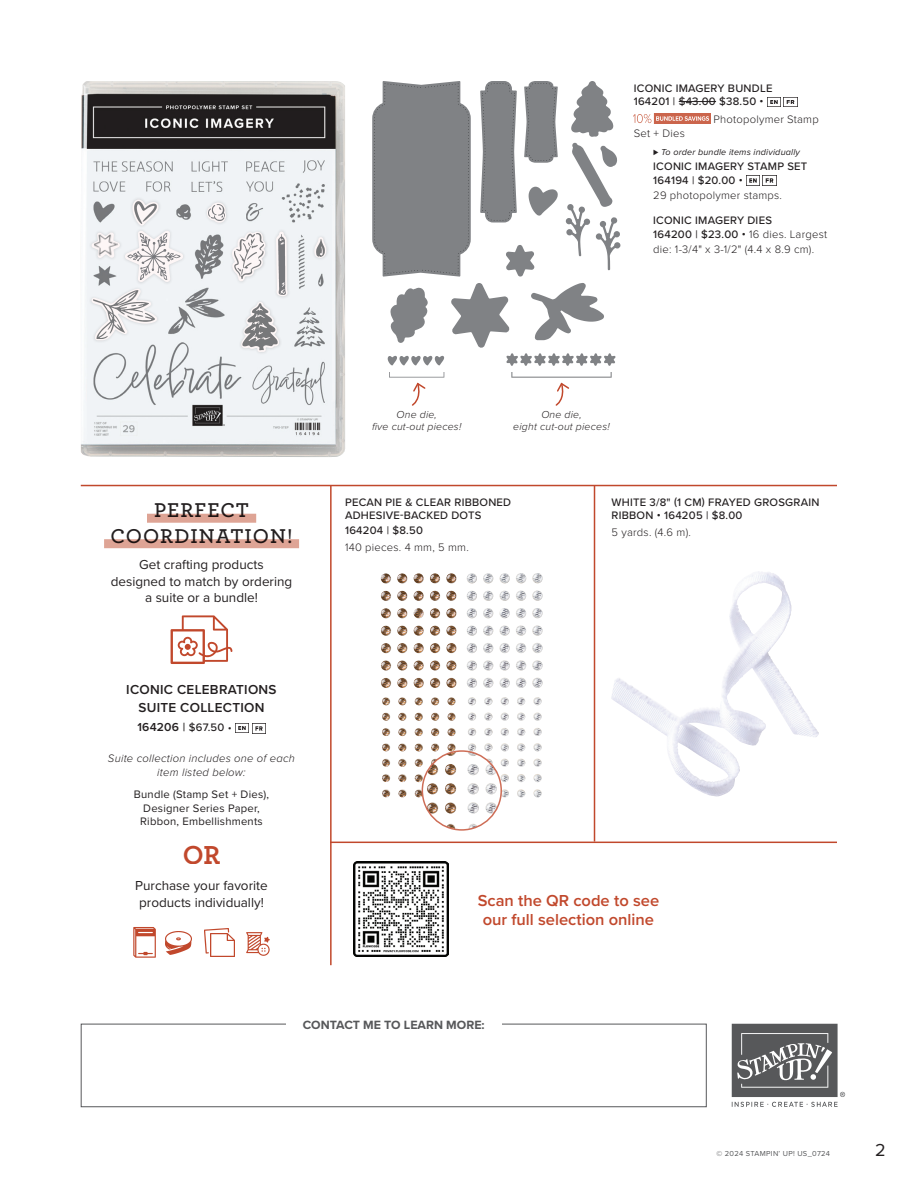
<style>
.page{position:relative;width:918px;height:1188px;background:#fff}
.page>*{position:absolute;margin:0;border:0;box-sizing:border-box;transform-origin:0 0}
.t1{font:700 27.3px "Archer";color:#c1482c}
.t2{font:600 21px/25.5px "Archer";letter-spacing:.05em;color:#231f20;text-align:center}
.t3{font:18px "Proxima Nova";color:#231f20}
.t4{font:600 16.5px/19.5px "Proxima Nova";color:#c1482c;text-align:center}
.t5{font:13.5px/16.5px "Proxima Nova";color:#231f20;text-align:center}
.t6{font:600 13.5px/18px "Proxima Nova";letter-spacing:.02em;color:#231f20;text-align:center}
.t7{font:700 12.45px "Proxima Nova";color:#57585a}
.t8{font:600 12px "Proxima Nova";letter-spacing:.02em;color:#231f20}
.t9{font:500 11.25px/13.5px "Proxima Nova";letter-spacing:.02em;color:#231f20}
.t10{font:300 11.25px "Proxima Nova";letter-spacing:.02em;color:#231f20}
.t11{font:11.25px/13.5px "Proxima Nova";letter-spacing:.02em;color:#231f20;text-align:center}
.t12{font:italic 300 11.25px/13.5px "Proxima Nova";letter-spacing:.02em;color:#231f20;text-align:center}
.t13{font:italic 300 10.5px/11.9px "Proxima Nova";letter-spacing:.02em;color:#231f20;text-align:center}
.t14{font:italic 9px "Proxima Nova";letter-spacing:.02em;color:#231f20}
.t15{font:7.5px "Proxima Nova";letter-spacing:.04em;color:#57585a}
.s1{font-style:normal}
.s2{font-weight:300}
.s3{font-weight:500;font-size:11.25px}
.s4{font-weight:300;font-size:11.25px}
</style>
<div class="page">
<svg style="left:732px;top:1024px;width:113px;height:83px"></svg>
<div style="left:81px;top:1024px;width:626px;height:83px;border:1px solid #57585a"></div>
<div style="left:286px;top:1019px;width:216px;height:12px;background:#fff"></div>
<hr style="left:679px;top:101px;width:37px;height:1px;background:#231f20">
<img style="left:767px;top:97px;width:14px;height:10px">
<svg style="left:784px;top:97px;width:13px;height:10px"></svg>
<img style="left:634px;top:114px;width:76px;height:9px">
<img style="left:746px;top:176px;width:14px;height:9px">
<svg style="left:765px;top:178px;width:9px;height:5px"></svg>
<img style="left:381px;top:573px;width:162px;height:28px">
<svg style="left:422px;top:751px;width:79px;height:79px"></svg>
<img style="left:427px;top:751px;width:70px;height:78px">
<div style="left:422px;top:750px;width:80px;height:81px;border:2px solid #ce6d56;border-radius:50%"></div>
<img style="left:611px;top:572px;width:208px;height:225px">
<hr style="left:594px;top:486px;width:1px;height:356px;background:#c1482c">
<hr style="left:330px;top:486px;width:2px;height:479px;background:#c1482c">
<hr style="left:81px;top:485px;width:756px;height:1px;background:#c1482c">
<hr style="left:330px;top:842px;width:507px;height:1px;background:#c1482c">
<img style="left:354px;top:861px;width:95px;height:95px">
<img style="left:235px;top:723px;width:14px;height:10px">
<img style="left:252px;top:724px;width:14px;height:9px">
<svg style="left:171px;top:615px;width:61px;height:49px"></svg>
<img style="left:205px;top:928px;width:29px;height:29px">
<img style="left:166px;top:931px;width:26px;height:24px">
<svg style="left:133px;top:927px;width:23px;height:31px"></svg>
<img style="left:247px;top:933px;width:23px;height:23px">
<div style="left:104px;top:539px;width:195px;height:9px;background:#dea495"></div>
<div style="left:147px;top:514px;width:109px;height:9px;background:#dea495"></div>
<svg style="left:511px;top:372px;width:101px;height:34px"></svg>
<svg style="left:389px;top:372px;width:55px;height:34px"></svg>
<svg style="left:372px;top:81px;width:248px;height:285px"></svg>
<img style="left:81px;top:81px;width:264px;height:376px">
<div style="left:89px;top:286px;width:71px;height:57px;background:#f0f3f6"></div>
<svg style="left:91px;top:289px;width:66px;height:51px"></svg>
<img style="left:93px;top:291px;width:62px;height:47px">
<div style="left:239px;top:299px;width:43px;height:56px;background:#f0f3f6"></div>
<svg style="left:241px;top:302px;width:26px;height:50px"></svg>
<img style="left:242px;top:303px;width:37px;height:47px">
<div style="left:229px;top:229px;width:39px;height:55px;background:#231f20;opacity:.15"></div>
<svg style="left:232px;top:231px;width:33px;height:50px"></svg>
<img style="left:234px;top:233px;width:30px;height:45px">
<div style="left:130px;top:197px;width:32px;height:32px;background:#eff2f5"></div>
<div style="left:204px;top:200px;width:25px;height:26px;background:#eef1f4"></div>
<svg style="left:207px;top:203px;width:19px;height:20px"></svg>
<img style="left:209px;top:204px;width:15px;height:16px">
<div style="left:273px;top:229px;width:18px;height:70px;background:#eceff2"></div>
<svg style="left:276px;top:232px;width:12px;height:64px"></svg>
<img style="left:278px;top:234px;width:8px;height:61px">
<div style="left:312px;top:235px;width:18px;height:26px;background:#edeff2"></div>
<svg style="left:315px;top:237px;width:11px;height:21px"></svg>
<img style="left:316px;top:239px;width:8px;height:17px">
<div style="left:122px;top:228px;width:65px;height:57px;background:#f0f3f6"></div>
<div style="left:89px;top:230px;width:34px;height:31px;background:#f0f3f6"></div>
<svg style="left:91px;top:200px;width:93px;height:83px"></svg>
<img style="left:94px;top:234px;width:24px;height:22px">
<p class="t9" style="left:634px;top:81px;width:140px">ICONIC IMAGERY BUNDLE<br>164201 | $43.00 $38.50 •</p>
<p class="t10" style="left:714px;top:111px;width:107px">Photopolymer Stamp</p>
<p class="t10" style="left:634px;top:125px;width:53px">Set + Dies</p>
<p class="t14" style="left:653px;top:145px;width:148px"><span class="s1">⊲</span> To order bundle items individually</p>
<p class="t9" style="left:653px;top:159px;width:156px">ICONIC IMAGERY STAMP SET<br>164194 | $20.00 •</p>
<p class="t10" style="left:653px;top:187px;width:130px">29 photopolymer stamps.</p>
<p class="t9" style="left:653px;top:213px;width:175px">ICONIC IMAGERY DIES<br>164200 | $23.00 • <span class="s2">16 dies. Largest</span></p>
<p class="t10" style="left:653px;top:241px;width:162px">die: 1-3/4" x 3-1/2" (4.4 x 8.9 cm).</p>
<h2 class="t2" style="left:110px;top:496px;width:184px">PERFECT<br>COORDINATION!</h2>
<p class="t5" style="left:111px;top:556px;width:183px">Get crafting products designed to match by ordering a suite or a bundle!</p>
<p class="t6" style="left:126px;top:680px;width:152px">ICONIC CELEBRATIONS<br>SUITE COLLECTION</p>
<p class="t8" style="left:137px;top:718px;width:96px">164206 | <span class="s3">$67.50</span> <span class="s4">•</span></p>
<p class="t12" style="left:108px;top:751px;width:189px">Suite collection includes one of each item listed below:</p>
<p class="t11" style="left:134px;top:787px;width:137px">Bundle (Stamp Set + Dies),<br>Designer Series Paper,<br>Ribbon, Embellishments</p>
<h1 class="t1" style="left:183px;top:833px;width:39px">OR</h1>
<p class="t5" style="left:135px;top:877px;width:134px;text-align:left">Purchase your favorite products individually!</p>
<p class="t13" style="left:372px;top:408px;width:91px">One die,<br>five cut-out pieces!</p>
<p class="t13" style="left:513px;top:408px;width:98px">One die,<br>eight cut-out pieces!</p>
<p class="t9" style="left:345px;top:495px;width:168px">PECAN PIE &amp; CLEAR RIBBONED<br>ADHESIVE-BACKED DOTS</p>
<p class="t9" style="left:345px;top:523px;width:79px">164204 | $8.50</p>
<p class="t10" style="left:345px;top:538px;width:125px">140 pieces. 4 mm, 5 mm.</p>
<p class="t9" style="left:612px;top:495px;width:209px">WHITE 3/8" (1 CM) FRAYED GROSGRAIN<br>RIBBON • 164205 | $8.00</p>
<p class="t10" style="left:612px;top:523px;width:81px">5 yards. (4.6 m).</p>
<h3 class="t4" style="left:478px;top:890px;width:183px">Scan the QR code to see our full selection online</h3>
<p class="t7" style="left:303px;top:1015px;width:183px">CONTACT ME TO LEARN MORE:</p>
<p class="t15" style="left:717px;top:1148px;width:115px">© 2024 STAMPIN’ UP! US_0724</p>
<h3 class="t3" style="left:875px;top:1136px;width:12px">2</h3>
</div>
